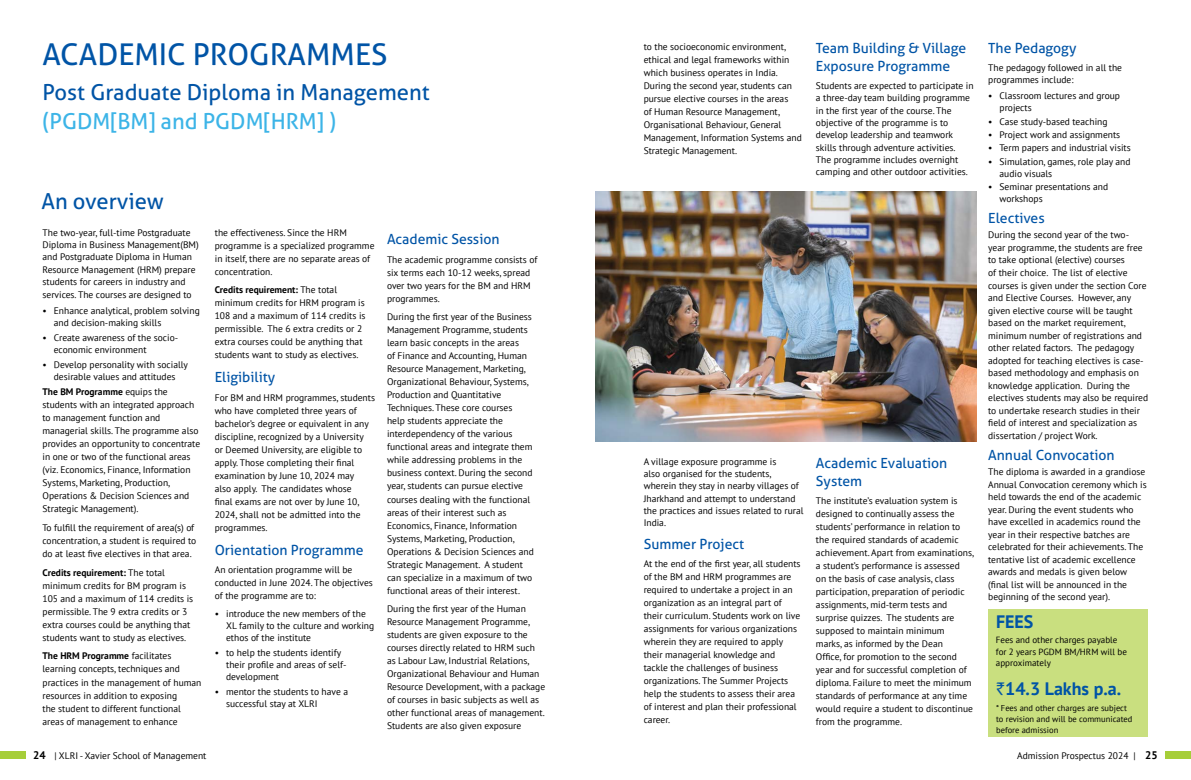
<style>
.page{position:relative;width:1191px;height:780px;background:#fff}
.page>*{position:absolute;margin:0;border:0;box-sizing:border-box;transform-origin:0 0}
.t1{font:30px "Aller";color:#0054a6}
.t2{font:22px "Aller";color:#0054a6}
.t3{font:22px "Aller";color:#3cb4e7}
.t4{font:700 18px "PT Sans";color:#0054a6}
.t5{font:14px/18px "Aller";color:#0054a6}
.t6{font:9.5px/13px "PT Sans";color:#000}
.t7{font:9px/11.7px "PT Sans";color:#000}
.t8{font:8.5px/11px "PT Sans";color:#000}
.s1{font-weight:700}
.s2{font-family:"Rupee";font-weight:400}
.s3{font-weight:700;font-size:11px}
</style>
<div class="page">
<img style="left:595px;top:191px;width:381px;height:250px">
<div style="left:988px;top:609px;width:160px;height:127px;background:#c9df7f"></div>
<div style="left:1164px;top:751px;width:27px;height:7px;background:#a6ce39"></div>
<div style="left:0;top:751px;width:26px;height:7px;background:#a6ce39"></div>
<h1 class="t1" style="left:43px;top:36px;width:346px">ACADEMIC PROGRAMMES</h1>
<h2 class="t2" style="left:43px;top:79px;width:389px">Post Graduate Diploma in Management</h2>
<h2 class="t3" style="left:43px;top:108px;width:36px">(PGDM</h2>
<h2 class="t3" style="left:110px;top:108px;width:122px">[BM] and PGDM</h2>
<h2 class="t3" style="left:264px;top:108px;width:74px">[HRM] )</h2>
<h2 class="t2" style="left:41px;top:188px;width:124px">An overview</h2>
<p class="t6" style="left:43px;top:226px;width:158px;line-height:12.4px">The two-year, full-time Postgraduate Diploma in Business Management(BM) and Postgraduate Diploma in Human Resource Management (HRM) prepare students for careers in industry and services. The courses are designed to</p>
<p class="t6" style="left:54px;top:304px;width:147px;line-height:12px;text-indent:-11px">• Enhance analytical, problem solving and decision-making skills</p>
<p class="t6" style="left:54px;top:331px;width:126px;line-height:12px;text-indent:-11px">• Create awareness of the socio&shy;economic environment</p>
<p class="t6" style="left:43px;top:358px;width:147px;line-height:12px;text-align:center">• Develop personality with socially desirable values and attitudes</p>
<p class="t6" style="left:43px;top:385px;width:159px"><span class="s1">The BM Programme</span> equips the students with an integrated approach to management function and managerial skills. The programme also provides an opportunity to concentrate in one or two of the functional areas (viz. Economics, Finance, Information Systems, Marketing, Production, Operations &amp; Decision Sciences and Strategic Management).</p>
<p class="t6" style="left:43px;top:521px;width:155px">To fulfill the requirement of area(s) of concentration, a student is required to do at least five electives in that area.</p>
<p class="t6" style="left:43px;top:565px;width:152px"><span class="s1">Credits requirement:</span> The total minimum credits for BM program is 105 and a maximum of 114 credits is permissible. The 9 extra credits or 3 extra courses could be anything that students want to study as electives.</p>
<p class="t6" style="left:43px;top:649px;width:160px"><span class="s1">The HRM Programme</span> facilitates learning concepts, techniques and practices in the management of human resources in addition to exposing<br>the student to different functional areas of management to enhance</p>
<p class="t6" style="left:215px;top:226px;width:161px">the effectiveness. Since the HRM programme is a specialized programme in itself, there are no separate areas of concentration.</p>
<p class="t6" style="left:215px;top:283px;width:152px"><span class="s1">Credits requirement:</span> The total minimum credits for HRM program is 108 and a maximum of 114 credits is permissible. The 6 extra credits or 2 extra courses could be anything that students want to study as electives.</p>
<h3 class="t5" style="left:215px;top:368px;width:62px">Eligibility</h3>
<p class="t6" style="left:215px;top:391px;width:162px">For BM and HRM programmes, students who have completed three years of bachelor’s degree or equivalent in any discipline, recognized by a University<br>or Deemed University, are eligible to apply. Those completing their final examination by June 10, 2024 may<br>also apply. The candidates whose<br>final exams are not over by June 10, 2024, shall not be admitted into the programmes.</p>
<h3 class="t5" style="left:215px;top:540px;width:150px">Orientation Programme</h3>
<p class="t6" style="left:215px;top:563px;width:160px">An orientation programme will be conducted in June 2024. The objectives of the programme are to:</p>
<p class="t6" style="left:226px;top:607px;width:150px;line-height:12px;text-indent:-11px">• introduce the new members of the<br>XL family to the culture and working ethos of the institute</p>
<p class="t6" style="left:226px;top:646px;width:122px;line-height:12px;text-indent:-11px">• to help the students identify their profile and areas of self&shy;development</p>
<p class="t6" style="left:226px;top:685px;width:123px;line-height:12px;text-indent:-11px">• mentor the students to have a successful stay at XLRI</p>
<h3 class="t5" style="left:387px;top:230px;width:114px">Academic Session</h3>
<p class="t6" style="left:387px;top:253px;width:152px">The academic programme consists of six terms each 10-12 weeks, spread over two years for the BM and HRM programmes.</p>
<p class="t6" style="left:387px;top:310px;width:148px">During the first year of the Business Management Programme, students learn basic concepts in the areas<br>of Finance and Accounting, Human Resource Management, Marketing, Organizational Behaviour, Systems, Production and Quantitative Techniques. These core courses<br>help students appreciate the interdependency of the various functional areas and integrate them while addressing problems in the business context. During the second year, students can pursue elective courses dealing with the functional areas of their interest such as Economics, Finance, Information Systems, Marketing, Production, Operations &amp; Decision Sciences and Strategic Management. A student can specialize in a maximum of two functional areas of their interest.</p>
<p class="t6" style="left:387px;top:602px;width:160px">During the first year of the Human Resource Management Programme, students are given exposure to the courses directly related to HRM such as Labour Law, Industrial Relations, Organizational Behaviour and Human Resource Development, with a package of courses in basic subjects as well as other functional areas of management.<br>Students are also given exposure</p>
<p class="t6" style="left:643px;top:40px;width:160px">to the socioeconomic environment, ethical and legal frameworks within which business operates in India.<br>During the second year, students can pursue elective courses in the areas<br>of Human Resource Management, Organisational Behaviour, General Management, Information Systems and Strategic Management.</p>
<h3 class="t5" style="left:816px;top:39px;width:152px">Team Building &amp; Village<br>Exposure Programme</h3>
<p class="t6" style="left:816px;top:79px;width:159px;line-height:12.4px">Students are expected to participate in a three-day team building programme in the first year of the course. The objective of the programme is to develop leadership and teamwork skills through adventure activities.<br>The programme includes overnight camping and other outdoor activities.</p>
<p class="t6" style="left:643px;top:455px;width:161px;line-height:12.3px">A village exposure programme is<br>also organised for the students, wherein they stay in nearby villages of<br>Jharkhand and attempt to understand the practices and issues related to rural<br>India.</p>
<h3 class="t5" style="left:643px;top:534px;width:102px">Summer Project</h3>
<p class="t6" style="left:643px;top:557px;width:158px">At the end of the first year, all students of the BM and HRM programmes are required to undertake a project in an organization as an integral part of their curriculum. Students work on live assignments for various organizations wherein they are required to apply their managerial knowledge and tackle the challenges of business organizations. The Summer Projects help the students to assess their area of interest and plan their professional career.</p>
<h3 class="t5" style="left:816px;top:453px;width:133px">Academic Evaluation<br>System</h3>
<p class="t6" style="left:816px;top:494px;width:160px">The institute’s evaluation system is designed to continually assess the students’ performance in relation to the required standards of academic achievement. Apart from examinations, a student’s performance is assessed<br>on the basis of case analysis, class participation, preparation of periodic assignments, mid-term tests and surprise quizzes. The students are supposed to maintain minimum<br>marks, as informed by the Dean<br>Office, for promotion to the second year and for successful completion of diploma. Failure to meet the minimum standards of performance at any time would require a student to discontinue from the programme.</p>
<h3 class="t5" style="left:988px;top:39px;width:90px">The Pedagogy</h3>
<p class="t6" style="left:988px;top:61px;width:135px;line-height:12px">The pedagogy followed in all the programmes include:</p>
<p class="t6" style="left:999px;top:90px;width:122px;line-height:12px;text-indent:-11px">• Classroom lectures and group projects</p>
<p class="t6" style="left:988px;top:114px;width:121px">• Case study-based teaching</p>
<p class="t6" style="left:988px;top:128px;width:134px">• Project work and assignments</p>
<p class="t6" style="left:988px;top:141px;width:144px">• Term papers and industrial visits</p>
<p class="t6" style="left:999px;top:155px;width:132px;line-height:12px;text-indent:-11px">• Simulation, games, role play and audio visuals</p>
<p class="t6" style="left:999px;top:181px;width:110px;line-height:12px;text-indent:-11px">• Seminar presentations and workshops</p>
<h3 class="t5" style="left:988px;top:209px;width:58px">Electives</h3>
<p class="t6" style="left:988px;top:229px;width:161px;line-height:12.5px">During the second year of the two&shy;year programme, the students are free to take optional (elective) courses<br>of their choice. The list of elective courses is given under the section Core and Elective Courses. However, any given elective course will be taught based on the market requirement, minimum number of registrations and other related factors. The pedagogy adopted for teaching electives is case&shy;based methodology and emphasis on knowledge application. During the electives students may also be required to undertake research studies in their field of interest and specialization as dissertation / project Work.</p>
<h3 class="t5" style="left:988px;top:446px;width:128px">Annual Convocation</h3>
<p class="t6" style="left:988px;top:465px;width:160px;line-height:12.5px">The diploma is awarded in a grandiose Annual Convocation ceremony which is held towards the end of the academic year. During the event students who have excelled in academics round the year in their respective batches are celebrated for their achievements. The tentative list of academic excellence awards and medals is given below (final list will be announced in the beginning of the second year).</p>
<h3 class="t4" style="left:996px;top:610px;width:39px">FEES</h3>
<p class="t7" style="left:996px;top:633px;width:133px">Fees and other charges payable for 2 years PGDM BM/HRM will be approximately</p>
<p class="t8" style="left:996px;top:702px;width:138px">* Fees and other charges are subject to revision and will be communicated before admission</p>
<h3 class="t4" style="left:996px;top:676px;width:126px"><span class="s2">`</span>14.3 Lakhs p.a.</h3>
<p class="t6" style="left:33px;top:748px;width:175px"><span class="s3">24</span> | XLRI - Xavier School of Management</p>
<p class="t6" style="left:1017px;top:748px;width:142px">Admission Prospectus 2024 | <span class="s3">25</span></p>
</div>
